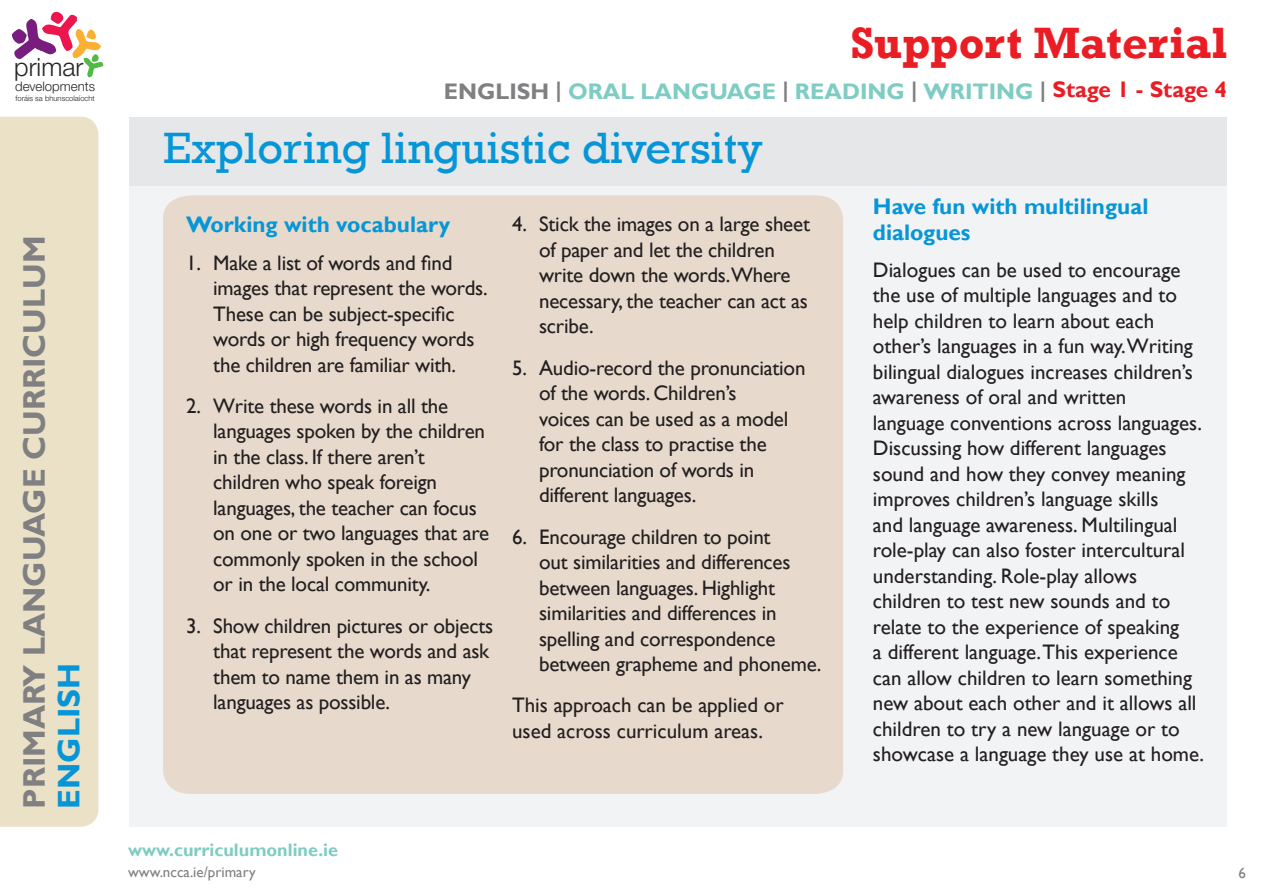
<style>
.page{position:relative;width:1263px;height:893px;background:#fff}
.page>*{position:absolute;margin:0;border:0;box-sizing:border-box;transform-origin:0 0}
.t1{font:45px "Rockwell";color:#0696d7}
.t2{font:700 45px "Rockwell";color:#ea1d25}
.t3{font:700 31.2px/34.5px "Gill Sans";color:#808083}
.t4{font:300 25.2px "Helvetica Neue";color:#262324}
.Subheading_1{font:700 22.5px/25.5px "Gill Sans";color:#0696d7}
.t5{font:700 22.5px "Gill Sans";color:#7eccc3}
.Body_Copy{font:21px/25.5px "Gill Sans";letter-spacing:-.01em;color:#231f20}
.t6{font:700 18px "Gill Sans";color:#7eccc3}
.t7{font:15px "Gill Sans";color:#808083}
.t8{font:15px "Gill Sans";color:#808285}
.t9{font:300 13.2px "Helvetica Neue";color:#262324}
.t10{font:300 7.65px "Helvetica Neue";color:#262324}
.s1{color:#0696d7}
.s2{color:#808083}
.s3{color:#ea1d25}
</style>
<div class="page">
<div style="left:130px;top:117px;width:1097px;height:710px;background:#f2f3f4"></div>
<div style="left:130px;top:117px;width:1097px;height:68px;background:#e6e7e9"></div>
<div style="left:0;top:117px;width:98px;height:710px;background:#eae1c6"></div>
<svg style="left:12px;top:12px;width:92px;height:65px"></svg>
<div style="left:163px;top:195px;width:680px;height:599px;background:#e7dacc"></div>
<p class="t4" style="left:14px;top:52px;width:71px">primar</p>
<p class="t9" style="left:15px;top:79px;width:81px">developments</p>
<p class="t10" style="left:15px;top:93px;width:81px">foráis sa bhunscolaíocht</p>
<p class="t3" style="left:18px;top:809px;width:575px;rotate:-90deg">PRIMARY LANGUAGE CURRICULUM<br><span class="s1">ENGLISH</span></p>
<p class="t2" style="left:850px;top:16px;width:378px">Support Material</p>
<p class="t5" style="left:444px;top:78px;width:784px"><span class="s2">ENGLISH |</span> ORAL LANGUAGE <span class="s2">|</span> READING <span class="s2">|</span> WRITING <span class="s2">|</span> <span class="s3">Stage 1 - Stage 4</span></p>
<p class="t1" style="left:163px;top:122px;width:601px">Exploring linguistic diversity</p>
<p class="Subheading_1" style="left:186px;top:213px;width:266px">Working with vocabulary</p>
<p class="Body_Copy" style="left:213px;top:250px;width:276px;text-indent:-27px">1. Make a list of words and find images that represent the words.<br>These can be subject-specific words or high frequency words the children are familiar with.</p>
<p class="Body_Copy" style="left:213px;top:393px;width:277px;text-indent:-27px">2. Write these words in all the languages spoken by the children in the class. If there aren’t children who speak foreign languages, the teacher can focus on one or two languages that are commonly spoken in the school or in the local community.</p>
<p class="Body_Copy" style="left:213px;top:613px;width:282px;text-indent:-27px">3. Show children pictures or objects that represent the words and ask them to name them in as many languages as possible.</p>
<p class="Body_Copy" style="left:539px;top:212px;width:272px;text-indent:-27px">4. Stick the images on a large sheet of paper and let the children write down the words.Where necessary, the teacher can act as scribe.</p>
<p class="Body_Copy" style="left:539px;top:355px;width:268px;text-indent:-27px">5. Audio-record the pronunciation of the words. Children’s<br>voices can be used as a model for the class to practise the pronunciation of words in different languages.</p>
<p class="Body_Copy" style="left:539px;top:524px;width:284px;text-indent:-27px">6. Encourage children to point<br>out similarities and differences between languages. Highlight similarities and differences in spelling and correspondence between grapheme and phoneme.</p>
<p class="Body_Copy" style="left:512px;top:693px;width:273px">This approach can be applied or used across curriculum areas.</p>
<p class="Subheading_1" style="left:873px;top:194px;width:277px">Have fun with multilingual dialogues</p>
<p class="Body_Copy" style="left:873px;top:257px;width:333px">Dialogues can be used to encourage the use of multiple languages and to help children to learn about each other’s languages in a fun way.Writing bilingual dialogues increases children’s awareness of oral and written<br>language conventions across languages.<br>Discussing how different languages sound and how they convey meaning improves children’s language skills<br>and language awareness. Multilingual role-play can also foster intercultural understanding. Role-play allows children to test new sounds and to relate to the experience of speaking<br>a different language.This experience can allow children to learn something new about each other and it allows all children to try a new language or to showcase a language they use at home.</p>
<p class="t6" style="left:128px;top:839px;width:211px">www.curriculumonline.ie</p>
<p class="t7" style="left:128px;top:863px;width:129px">www.ncca.ie/primary</p>
<p class="t8" style="left:1238px;top:864px;width:9px">6</p>
</div>
